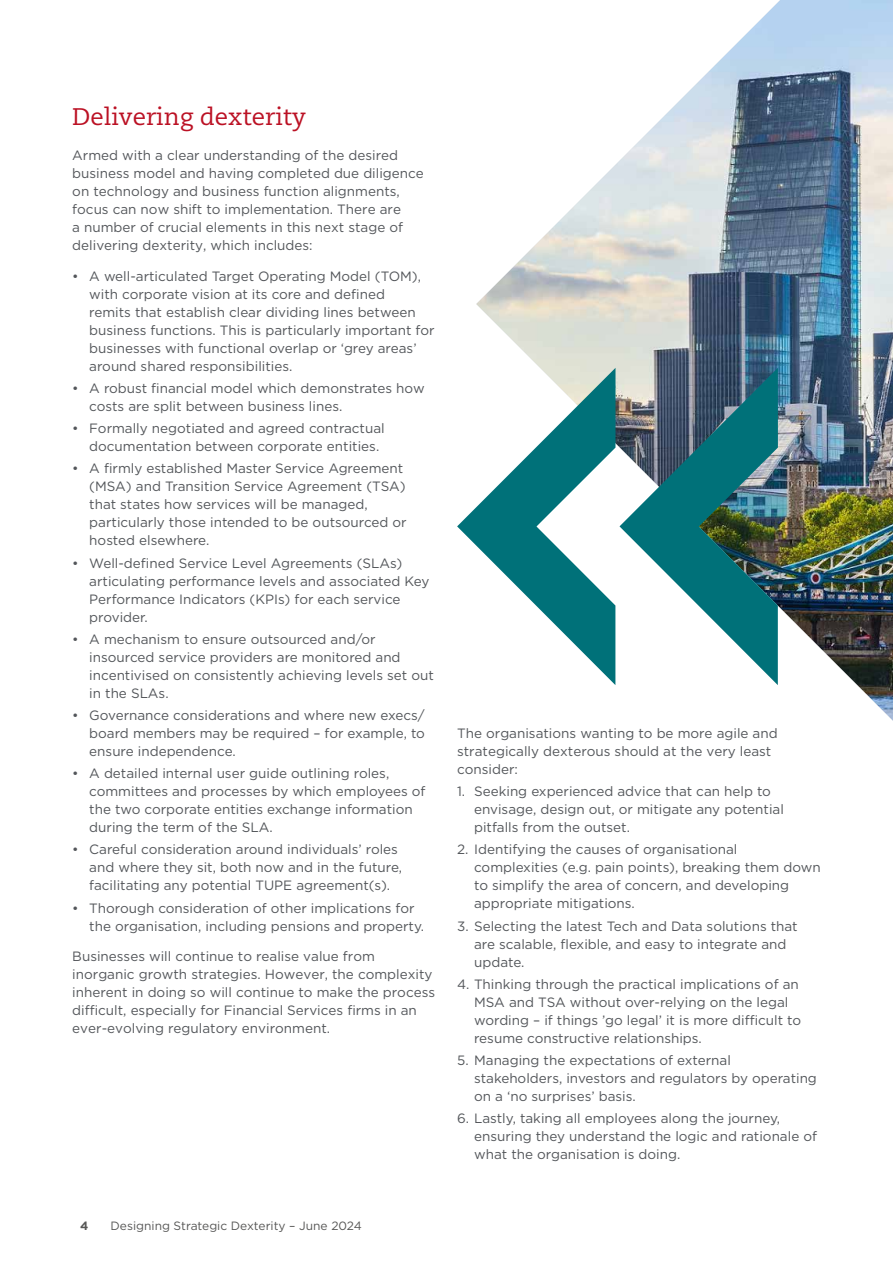
<style>
.page{position:relative;width:893px;height:1263px;background:#fff}
.page>*{position:absolute;margin:0;border:0;box-sizing:border-box;transform-origin:0 0}
.t1{font:24px "Caecilia LT Std";color:#bb1124}
.t2{font:13.5px/18px "Gotham";color:#53565a}
.t3{font:12px "Gotham";color:#575756}
.t4{font:700 12px "Gotham";color:#575756}
</style>
<div class="page">
<img style="left:476px;top:0;width:417px;height:721px">
<img style="left:619px;top:368px;width:159px;height:317px">
<svg style="left:457px;top:368px;width:158px;height:317px"></svg>
<h1 class="t1" style="left:72px;top:103px;width:235px">Delivering dexterity</h1>
<p class="t2" style="left:72px;top:146px;width:353px">Armed with a clear understanding of the desired business model and having completed due diligence on technology and business function alignments, focus can now shift to implementation. There are<br>a number of crucial elements in this next stage of delivering dexterity, which includes:</p>
<p class="t2" style="left:89px;top:266px;width:347px;text-indent:-17px">• A well-articulated Target Operating Model (TOM), with corporate vision at its core and defined<br>remits that establish clear dividing lines between business functions. This is particularly important for businesses with functional overlap or ‘grey areas’ around shared responsibilities.</p>
<p class="t2" style="left:89px;top:379px;width:337px;text-indent:-17px">• A robust financial model which demonstrates how costs are split between business lines.</p>
<p class="t2" style="left:89px;top:419px;width:297px;text-indent:-17px">• Formally negotiated and agreed contractual documentation between corporate entities.</p>
<p class="t2" style="left:89px;top:459px;width:319px;text-indent:-17px">• A firmly established Master Service Agreement (MSA) and Transition Service Agreement (TSA) that states how services will be managed, particularly those intended to be outsourced or hosted elsewhere.</p>
<p class="t2" style="left:89px;top:553px;width:342px;text-indent:-17px">• Well-defined Service Level Agreements (SLAs) articulating performance levels and associated Key Performance Indicators (KPIs) for each service provider.</p>
<p class="t2" style="left:89px;top:630px;width:346px;text-indent:-17px">• A mechanism to ensure outsourced and/or insourced service providers are monitored and incentivised on consistently achieving levels set out in the SLAs.</p>
<p class="t2" style="left:89px;top:706px;width:337px;text-align:justify;text-indent:-17px">• Governance considerations and where new execs/ board members may be required – for example, to ensure independence.</p>
<p class="t2" style="left:89px;top:764px;width:338px;text-indent:-17px">• A detailed internal user guide outlining roles, committees and processes by which employees of the two corporate entities exchange information during the term of the SLA.</p>
<p class="t2" style="left:89px;top:840px;width:314px;text-indent:-17px">• Careful consideration around individuals’ roles and where they sit, both now and in the future, facilitating any potential TUPE agreement(s).</p>
<p class="t2" style="left:89px;top:899px;width:336px;text-indent:-17px">• Thorough consideration of other implications for the organisation, including pensions and property.</p>
<p class="t2" style="left:72px;top:947px;width:364px">Businesses will continue to realise value from inorganic growth strategies. However, the complexity inherent in doing so will continue to make the process difficult, especially for Financial Services firms in an ever-evolving regulatory environment.</p>
<p class="t2" style="left:457px;top:724px;width:322px">The organisations wanting to be more agile and strategically dexterous should at the very least consider:</p>
<p class="t2" style="left:474px;top:782px;width:311px;text-indent:-17px">1. Seeking experienced advice that can help to envisage, design out, or mitigate any potential pitfalls from the outset.</p>
<p class="t2" style="left:474px;top:840px;width:348px;text-indent:-17px">2. Identifying the causes of organisational complexities (e.g. pain points), breaking them down to simplify the area of concern, and developing appropriate mitigations.</p>
<p class="t2" style="left:474px;top:916px;width:325px;text-indent:-17px">3. Selecting the latest Tech and Data solutions that are scalable, flexible, and easy to integrate and update.</p>
<p class="t2" style="left:474px;top:975px;width:329px;text-indent:-17px">4. Thinking through the practical implications of an MSA and TSA without over-relying on the legal wording – if things ’go legal’ it is more difficult to resume constructive relationships.</p>
<p class="t2" style="left:474px;top:1051px;width:344px;text-indent:-17px">5. Managing the expectations of external stakeholders, investors and regulators by operating on a ‘no surprises’ basis.</p>
<p class="t2" style="left:474px;top:1109px;width:344px;text-indent:-17px">6. Lastly, taking all employees along the journey, ensuring they understand the logic and rationale of what the organisation is doing.</p>
<p class="t4" style="left:80px;top:1218px;width:10px">4</p>
<p class="t3" style="left:111px;top:1218px;width:253px">Designing Strategic Dexterity – June 2024</p>
</div>
